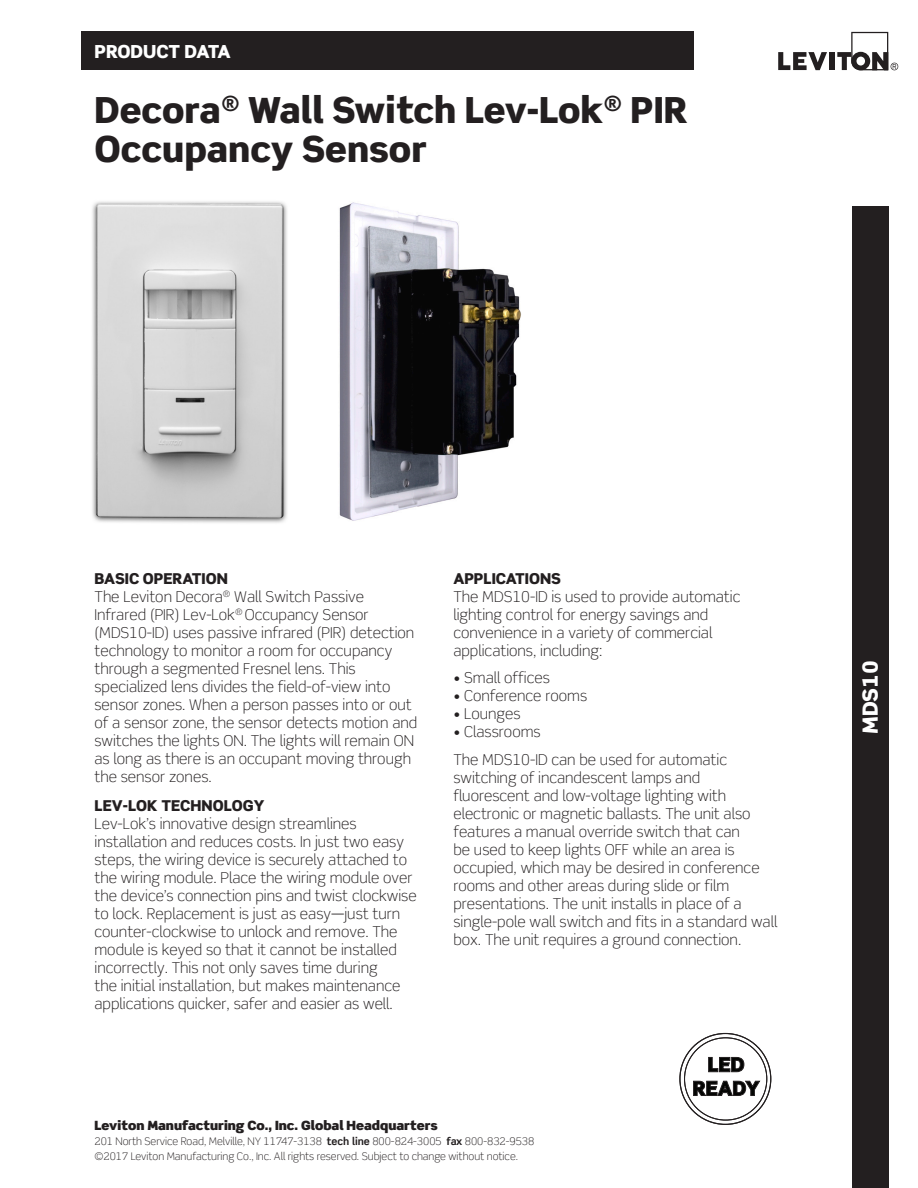
<style>
.page{position:relative;width:918px;height:1188px;background:#fff}
.page>*{position:absolute;margin:0;border:0;box-sizing:border-box;transform-origin:0 0}
.Main_Headline_BIG{font:900 36px/39px "Scene Std";color:#231f20}
.Sidebar_Title{font:900 21px "Scene Std";color:#fff}
.t1{font:900 18px "Scene Std";letter-spacing:-.02em;color:#fff}
.Body_Copy{font:300 15px/18px "Scene Std";color:#231f20}
.Head{font:900 15px "Scene Std";color:#231f20}
.t2{font:900 12.75px "Scene Std";color:#231f20}
.t3{font:300 10.5px "Scene Std";color:#231f20}
.s1{font-weight:900}
.s2{font-weight:700}
</style>
<div class="page">
<svg style="left:778px;top:52px;width:49px;height:18px"></svg>
<div style="left:829px;top:52px;width:5px;height:18px;background:#231f20"></div>
<svg style="left:837px;top:32px;width:61px;height:38px"></svg>
<div style="left:81px;top:32px;width:613px;height:38px;background:#231f20"></div>
<div style="left:852px;top:207px;width:36px;height:981px;background:#231f20"></div>
<img style="left:92px;top:201px;width:195px;height:322px">
<img style="left:339px;top:202px;width:182px;height:319px">
<svg style="left:679px;top:1032px;width:93px;height:93px"></svg>
<p class="t1" style="left:94px;top:40px;width:138px">PRODUCT DATA</p>
<p class="Main_Headline_BIG" style="left:94px;top:89px;width:595px">Decora<sup>®</sup> Wall Switch Lev-Lok<sup>®</sup> PIR<br>Occupancy Sensor</p>
<p class="Head" style="left:94px;top:569px;width:135px">BASIC OPERATION</p>
<p class="Body_Copy" style="left:94px;top:587px;width:324px">The Leviton Decora<sup>®</sup> Wall Switch Passive Infrared (PIR) Lev-Lok<sup>®</sup> Occupancy Sensor (MDS10-ID) uses passive infrared (PIR) detection technology to monitor a room for occupancy through a segmented Fresnel lens. This specialized lens divides the field-of-view into sensor zones. When a person passes into or out of a sensor zone, the sensor detects motion and switches the lights ON. The lights will remain ON as long as there is an occupant moving through the sensor zones.</p>
<p class="Body_Copy" style="left:94px;top:797px;width:324px"><span class="s1">LEV-LOK TECHNOLOGY<br></span>Lev-Lok’s innovative design streamlines installation and reduces costs. In just two easy steps, the wiring device is securely attached to the wiring module. Place the wiring module over the device’s connection pins and twist clockwise to lock. Replacement is just as easy—just turn counter-clockwise to unlock and remove. The module is keyed so that it cannot be installed incorrectly. This not only saves time during<br>the initial installation, but makes maintenance applications quicker, safer and easier as well.</p>
<p class="Head" style="left:453px;top:569px;width:109px">APPLICATIONS</p>
<p class="Body_Copy" style="left:453px;top:587px;width:289px">The MDS10-ID is used to provide automatic lighting control for energy savings and convenience in a variety of commercial applications, including:</p>
<p class="Body_Copy" style="left:453px;top:669px;width:98px">• Small offices</p>
<p class="Body_Copy" style="left:453px;top:687px;width:135px">• Conference rooms</p>
<p class="Body_Copy" style="left:453px;top:705px;width:69px">• Lounges</p>
<p class="Body_Copy" style="left:453px;top:723px;width:89px">• Classrooms</p>
<p class="Body_Copy" style="left:453px;top:751px;width:325px">The MDS10-ID can be used for automatic switching of incandescent lamps and fluorescent and low-voltage lighting with electronic or magnetic ballasts. The unit also features a manual override switch that can<br>be used to keep lights OFF while an area is occupied, which may be desired in conference rooms and other areas during slide or film presentations. The unit installs in place of a single-pole wall switch and fits in a standard wall box. The unit requires a ground connection.</p>
<p class="t2" style="left:94px;top:1117px;width:345px">Leviton Manufacturing Co., Inc. Global Headquarters</p>
<p class="t3" style="left:94px;top:1135px;width:441px">201 North Service Road, Melville, NY 11747-3138 <span class="s2">tech line</span> 800-824-3005 <span class="s2">fax</span> 800-832-9538</p>
<p class="t3" style="left:94px;top:1150px;width:425px">©2017 Leviton Manufacturing Co., Inc. All rights reserved. Subject to change without notice.</p>
<p class="Sidebar_Title" style="left:857px;top:734px;width:75px;rotate:-90deg">MDS10</p>
</div>
